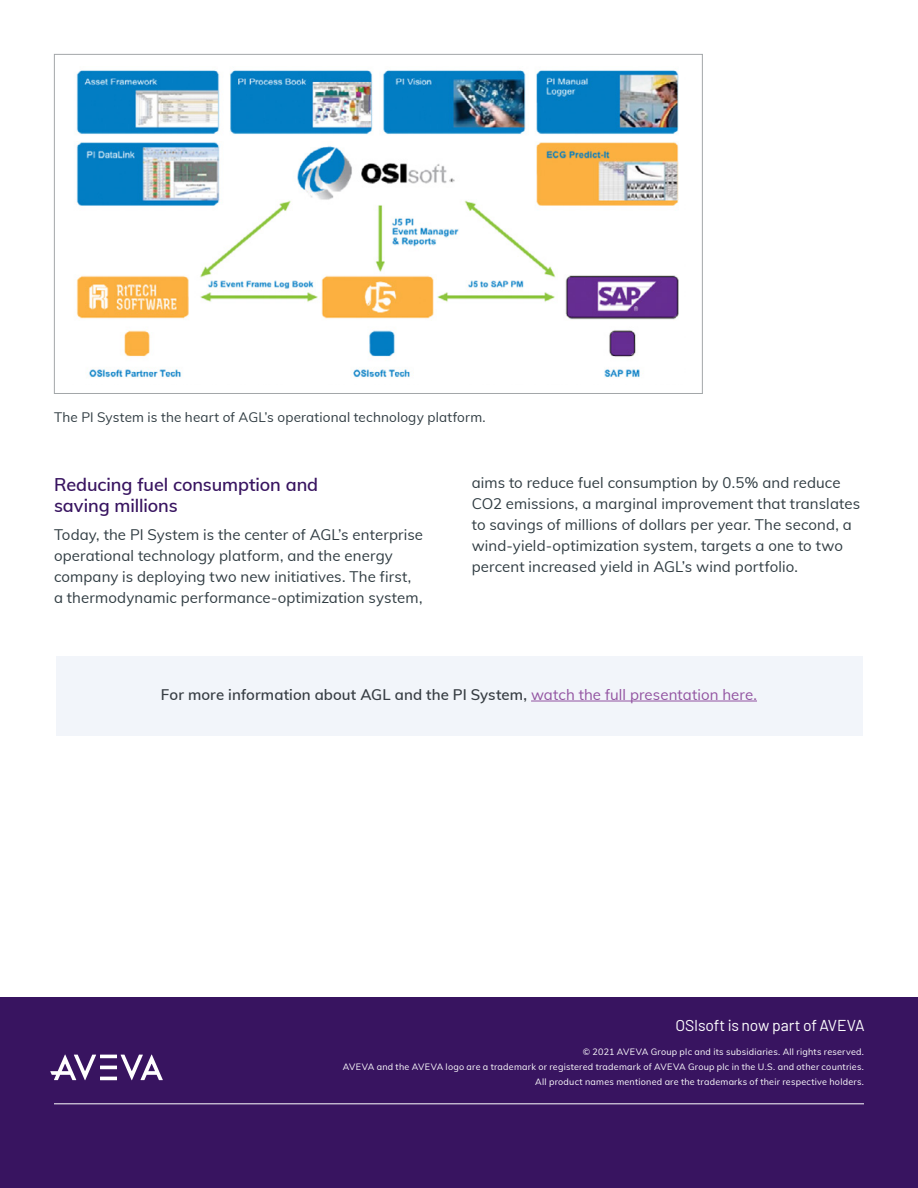
<style>
.page{position:relative;width:918px;height:1188px;background:#fff}
.page>*{position:absolute;margin:0;border:0;box-sizing:border-box;transform-origin:0 0}
.t1{font:600 18px/21px "Muli";letter-spacing:-.005em;color:#381460}
.t2{font:15.75px "Barlow";letter-spacing:-.01em;color:#fff}
.t3{font:15px/21px "Muli";letter-spacing:.005em;color:#303c42}
.t4{font:600 15px "Muli";letter-spacing:.005em;color:#373d43}
.t5{font:13.5px "Muli";letter-spacing:.01em;color:#303c42}
.t6{font:9px/15px "Muli";letter-spacing:.025em;color:#fff;text-align:right}
.s1{font-weight:400;color:#9253a1}
</style>
<div class="page">
<div style="left:0;top:998px;width:918px;height:190px;background:#381460"></div>
<hr style="left:54px;top:1104px;width:810px;height:1px;background:#fff">
<hr style="left:100px;top:1077px;width:17px;height:3px;background:#fff">
<hr style="left:100px;top:1066px;width:17px;height:3px;background:#fff">
<hr style="left:100px;top:1055px;width:17px;height:3px;background:#fff">
<svg style="left:50px;top:1055px;width:46px;height:25px"></svg>
<svg style="left:121px;top:1055px;width:42px;height:25px"></svg>
<div style="left:56px;top:657px;width:807px;height:79px;background:#f2f5fa"></div>
<hr style="left:531px;top:701px;width:226px;height:1px;background:#9253a1">
<img style="left:76px;top:70px;width:603px;height:308px">
<p class="t5" style="left:54px;top:407px;width:433px">The PI System is the heart of AGL’s operational technology platform.</p>
<p class="t1" style="left:54px;top:473px;width:266px">Reducing fuel consumption and saving millions</p>
<p class="t3" style="left:54px;top:523px;width:371px">Today, the PI System is the center of AGL’s enterprise operational technology platform, and the energy company is deploying two new initiatives. The first, a thermodynamic performance-optimization system,</p>
<p class="t3" style="left:472px;top:472px;width:390px">aims to reduce fuel consumption by 0.5% and reduce CO2 emissions, a marginal improvement that translates to savings of millions of dollars per year. The second, a wind-yield-optimization system, targets a one to two percent increased yield in AGL’s wind portfolio.</p>
<p class="t4" style="left:161px;top:684px;width:598px">For more information about AGL and the PI System, <span class="s1">watch the full presentation here.</span></p>
<p class="t2" style="left:675px;top:1014px;width:191px">OSIsoft is now part of AVEVA</p>
<p class="t6" style="left:343px;top:1044px;width:523px">© 2021 AVEVA Group plc and its subsidiaries. All rights reserved.<br>AVEVA and the AVEVA logo are a trademark or registered trademark of AVEVA Group plc in the U.S. and other countries.<br>All product names mentioned are the trademarks of their respective holders.</p>
</div>
